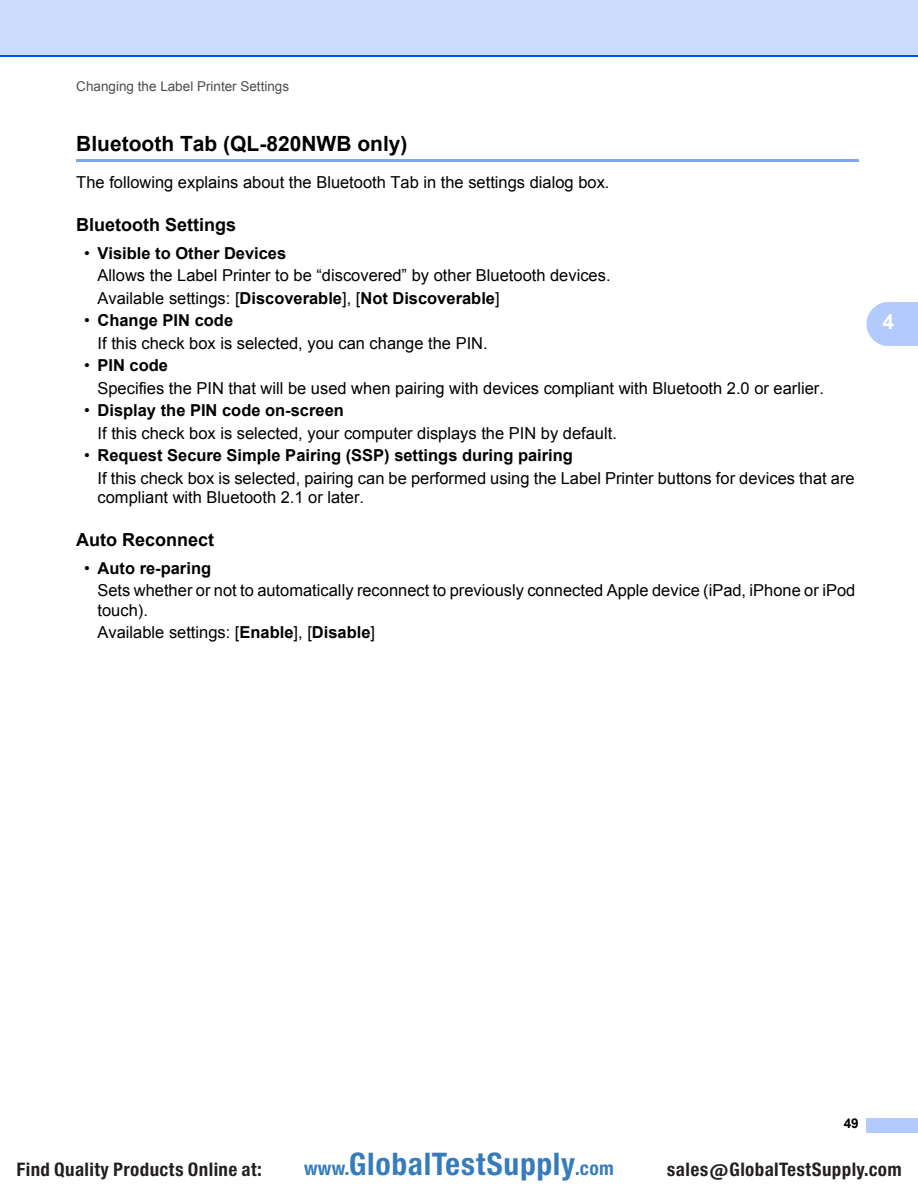
<style>
.page{position:relative;width:918px;height:1188px;background:#fff}
.page>*{position:absolute;margin:0;border:0;box-sizing:border-box;transform-origin:0 0}
.t1{font:29.7px "Europa Gro Nr 2 SBOP Bol Con";letter-spacing:.02em;color:#367bbc}
.t2{font:700 21px "Arial";color:#000}
.t3{font:700 21px "Arial";color:#fff}
.t4{font:700 18px "Arial";color:#000}
.t5{font:17.85px "Europa Gro Nr 2 SBOP Bol Con";letter-spacing:.02em;color:#231f20}
.t6{font:16.5px/22.5px "Arial";color:#000}
.t7{font:13.5px "Arial";color:#4d4d4d}
.t8{font:700 13.5px "Arial";color:#000}
.s1{font-weight:700}
.s2{font-size:18.3px}
</style>
<div class="page">
<div style="left:0;top:0;width:918px;height:56px;background:#ccdcff"></div>
<hr style="left:0;top:55px;width:918px;height:2px;background:#004fff">
<div style="left:867px;top:1119px;width:51px;height:13px;background:#b3caff"></div>
<hr style="left:867px;top:1118px;width:51px;height:2px;background:#b3caff">
<hr style="left:867px;top:1131px;width:51px;height:2px;background:#b3caff">
<svg style="left:867px;top:302px;width:51px;height:44px;background:#b9ceff"></svg>
<hr style="left:76px;top:159px;width:783px;height:3px;background:#80a7ff">
<p class="t7" style="left:76px;top:78px;width:214px">Changing the Label Printer Settings</p>
<p class="t2" style="left:76px;top:132px;width:333px">Bluetooth Tab (QL-820NWB only)</p>
<p class="t6" style="left:76px;top:171px;width:535px">The following explains about the Bluetooth Tab in the settings dialog box.</p>
<p class="t4" style="left:76px;top:215px;width:161px">Bluetooth Settings</p>
<p class="t6" style="left:98px;top:242px;width:515px;text-indent:-14px">• <span class="s1">Visible to Other Devices<br></span>Allows the Label Printer to be “discovered” by other Bluetooth devices.<br>Available settings: [<span class="s1">Discoverable</span>], [<span class="s1">Not Discoverable</span>]</p>
<p class="t6" style="left:98px;top:309px;width:392px;text-indent:-14px">• <span class="s1">Change PIN code<br></span>If this check box is selected, you can change the PIN.</p>
<p class="t6" style="left:98px;top:354px;width:728px;text-indent:-14px">• <span class="s1">PIN code<br></span>Specifies the PIN that will be used when pairing with devices compliant with Bluetooth 2.0 or earlier.</p>
<p class="t6" style="left:98px;top:399px;width:521px;text-indent:-14px">• <span class="s1">Display the PIN code on-screen<br></span>If this check box is selected, your computer displays the PIN by default.</p>
<p class="t6" style="left:98px;top:444px;width:759px;text-indent:-14px">• <span class="s1">Request Secure Simple Pairing (SSP) settings during pairing<br></span>If this check box is selected, pairing can be performed using the Label Printer buttons for devices that are</p>
<p class="t6" style="left:98px;top:486px;width:268px">compliant with Bluetooth 2.1 or later.</p>
<p class="t4" style="left:76px;top:530px;width:139px">Auto Reconnect</p>
<p class="t6" style="left:98px;top:557px;width:759px;text-indent:-14px">• <span class="s1">Auto re-paring<br></span>Sets whether or not to automatically reconnect to previously connected Apple device (iPad, iPhone or iPod</p>
<p class="t6" style="left:98px;top:599px;width:279px">touch).<br>Available settings: [<span class="s1">Enable</span>], [<span class="s1">Disable</span>]</p>
<p class="t3" style="left:883px;top:310px;width:13px">4</p>
<p class="t8" style="left:844px;top:1116px;width:16px">49</p>
<p class="t5" style="left:16px;top:1159px;width:247px">Find Quality Products Online at:</p>
<h1 class="t1" style="left:304px;top:1147px;width:311px"><span class="s2">www.</span>GlobalTestSupply<span class="s2">.com</span></h1>
<p class="t5" style="left:667px;top:1159px;width:236px">sales@GlobalTestSupply.com</p>
</div>
